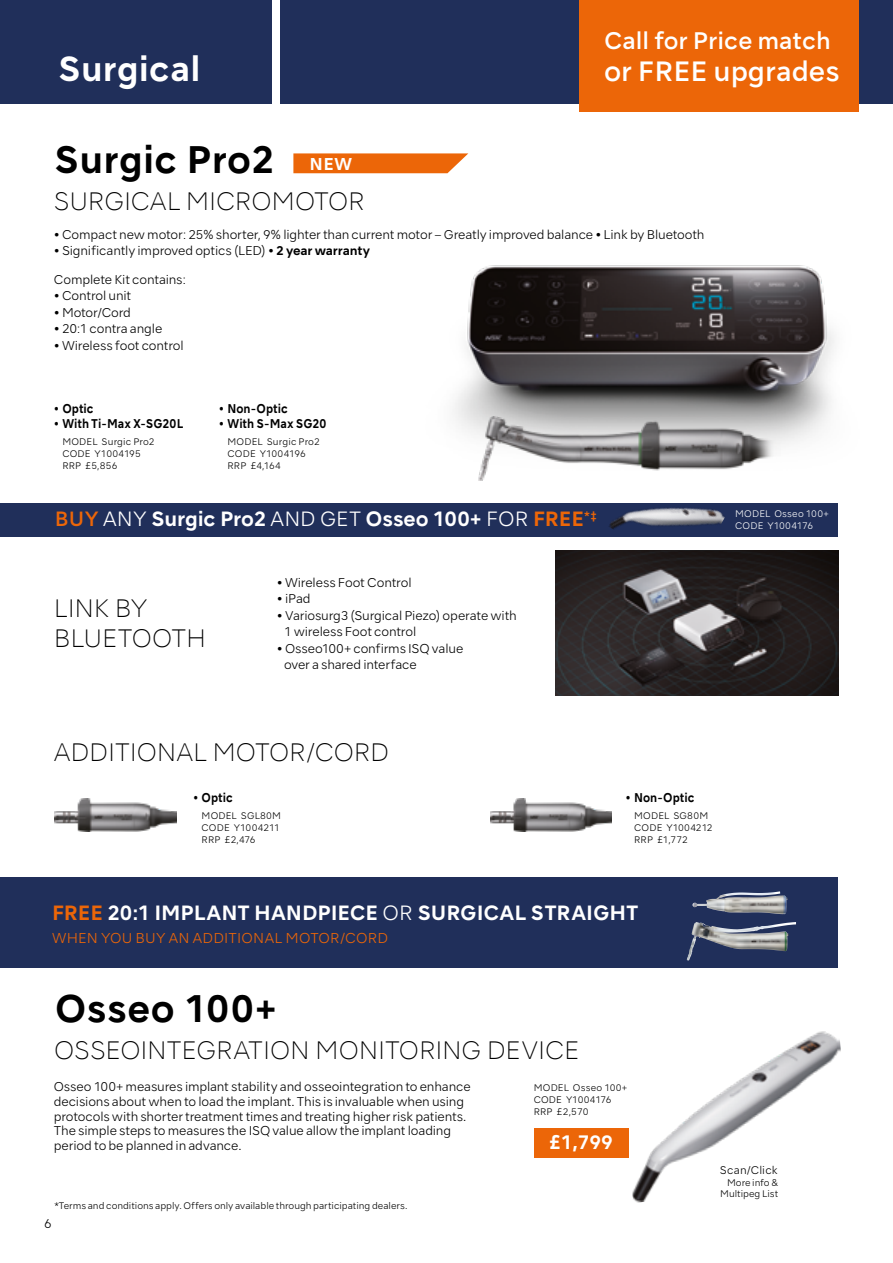
<style>
.page{position:relative;width:893px;height:1263px;background:#fff}
.page>*{position:absolute;margin:0;border:0;box-sizing:border-box;transform-origin:0 0}
.t1{font:700 36.3px "NSKTSRE";letter-spacing:.005em;color:#000}
.t2{font:700 33px "NSKTSRE";letter-spacing:.005em;color:#fff}
.t3{font:500 26.4px "NSKTSRE";color:#fff}
.t4{font:200 24px/30px "NSKTSRE";letter-spacing:-.005em;color:#000}
.t5{font:500 22.65px "NSKTSRE";color:#fff}
.t6{font:700 19.5px "NSKTSRE";letter-spacing:-.005em;color:#fff}
.t7{font:700 18.3px "NSKTSRE";color:#fff}
.t8{font:700 16.2px "NSKTSRE";color:#fff}
.t9{font:300 13.5px "NSKTSRE";letter-spacing:.015em;color:#ec6608}
.t10{font:300 12px/14.9px "NSKTSRE";letter-spacing:-.01em;color:#000}
.t11{font:700 12px "NSKTSRE";color:#000;scale:.9 1}
.t12{font:300 10.5px "NSKTSRE";letter-spacing:.015em;color:#000}
.t13{font:300 9px/12px "NSKTSRE";letter-spacing:.005em;color:#000}
.t14{font:300 9px/12px "NSKTSRE";letter-spacing:.025em;color:#fff}
.s1{font-weight:700}
.s2{font-weight:500;color:#ec6608}
.s3{font-weight:300}
.s4{color:#ec6608}
</style>
<div class="page">
<div style="left:0;top:0;width:893px;height:104px;background:#202f5a"></div>
<img style="left:490px;top:798px;width:122px;height:33px">
<div style="left:0;top:877px;width:838px;height:90px;background:#202f5a"></div>
<div style="left:534px;top:1127px;width:95px;height:30px;background:#ec6608"></div>
<img style="left:620px;top:1031px;width:221px;height:172px">
<img style="left:55px;top:798px;width:122px;height:33px">
<img style="left:556px;top:551px;width:283px;height:144px">
<div style="left:0;top:503px;width:838px;height:33px;background:#202f5a"></div>
<img style="left:608px;top:536px;width:118px;height:38px">
<img style="left:687px;top:922px;width:100px;height:38px">
<img style="left:692px;top:892px;width:94px;height:22px">
<img style="left:453px;top:265px;width:382px;height:264px">
<div style="left:272px;top:0;width:8px;height:111px;background:#fff"></div>
<svg style="left:293px;top:153px;width:175px;height:20px;background:#ed721b"></svg>
<div style="left:580px;top:0;width:279px;height:111px;background:#ec6608"></div>
<h2 class="t2" style="left:58px;top:46px;width:144px">Surgical</h2>
<h1 class="t1" style="left:54px;top:135px;width:222px">Surgic Pro2</h1>
<h3 class="t4" style="left:54px;top:186px;width:313px">SURGICAL MICROMOTOR</h3>
<h3 class="t8" style="left:310px;top:153px;width:44px">NEW</h3>
<h3 class="t5" style="left:604px;top:25px;width:228px">Call for Price match</h3>
<h3 class="t3" style="left:604px;top:53px;width:237px">or FREE upgrades</h3>
<p class="t10" style="left:54px;top:227px;width:652px">• Compact new motor: 25% shorter, 9% lighter than current motor – Greatly improved balance • Link by Bluetooth</p>
<p class="t10" style="left:54px;top:243px;width:318px">• Significantly improved optics (LED) • <span class="s1">2 year warranty</span></p>
<p class="t10" style="left:54px;top:272px;width:134px">Complete Kit contains:</p>
<p class="t10" style="left:54px;top:288px;width:79px">• Control unit</p>
<p class="t10" style="left:54px;top:305px;width:79px">• Motor/Cord</p>
<p class="t10" style="left:54px;top:321px;width:110px">• 20:1 contra angle</p>
<p class="t10" style="left:54px;top:338px;width:131px">• Wireless foot control</p>
<p class="t11" style="left:54px;top:400px;width:46px">• Optic</p>
<p class="t11" style="left:54px;top:415px;width:145px">• With Ti-Max X-SG20L</p>
<p class="t13" style="left:62px;top:435px;width:94px">MODEL Surgic Pro2<br>CODE Y1004195<br>RRP £5,856</p>
<p class="t11" style="left:219px;top:401px;width:78px">• Non-Optic</p>
<p class="t11" style="left:219px;top:416px;width:121px">• With S-Max SG20</p>
<p class="t13" style="left:227px;top:436px;width:94px">MODEL Surgic Pro2<br>CODE Y1004196<br>RRP £4,164</p>
<h3 class="t6" style="left:55px;top:505px;width:543px"><span class="s2">BUY</span> <span class="s3">ANY</span> Surgic Pro2 <span class="s3">AND GET</span> Osseo 100+ <span class="s3">FOR</span> <span class="s4">FREE</span><sup>*‡</sup></h3>
<p class="t14" style="left:735px;top:508px;width:95px">MODEL Osseo 100+<br>CODE Y1004176</p>
<h3 class="t4" style="left:54px;top:594px;width:154px">LINK BY<br>BLUETOOTH</h3>
<p class="t10" style="left:277px;top:575px;width:136px">• Wireless Foot Control</p>
<p class="t10" style="left:277px;top:591px;width:35px">• iPad</p>
<p class="t10" style="left:284px;top:607px;width:234px;line-height:16.5px;text-indent:-7px">• Variosurg3 (Surgical Piezo) operate with<br>1 wireless Foot control</p>
<p class="t10" style="left:284px;top:640px;width:181px;line-height:16.5px;text-indent:-7px">• Osseo100+ confirms ISQ value over a shared interface</p>
<h3 class="t4" style="left:54px;top:737px;width:336px">ADDITIONAL MOTOR/CORD</h3>
<p class="t11" style="left:193px;top:789px;width:46px">• Optic</p>
<p class="t13" style="left:202px;top:809px;width:81px">MODEL SGL80M<br>CODE Y1004211<br>RRP £2,476</p>
<p class="t11" style="left:626px;top:789px;width:78px">• Non-Optic</p>
<p class="t13" style="left:634px;top:809px;width:80px">MODEL SG80M<br>CODE Y1004212<br>RRP £1,772</p>
<h3 class="t6" style="left:52px;top:900px;width:588px"><span class="s4">FREE</span> 20:1 IMPLANT HANDPIECE <span class="s3">OR</span> SURGICAL STRAIGHT</h3>
<p class="t9" style="left:52px;top:929px;width:337px">WHEN YOU BUY AN ADDITIONAL MOTOR/CORD</p>
<h1 class="t1" style="left:55px;top:983px;width:223px">Osseo 100+</h1>
<h3 class="t4" style="left:54px;top:1035px;width:527px">OSSEOINTEGRATION MONITORING DEVICE</h3>
<p class="t10" style="left:54px;top:1079px;width:418px">Osseo 100+ measures implant stability and osseointegration to enhance decisions about when to load the implant. This is invaluable when using protocols with shorter treatment times and treating higher risk patients.<br>The simple steps to measures the ISQ value allow the implant loading period to be planned in advance.</p>
<p class="t13" style="left:534px;top:1081px;width:95px">MODEL Osseo 100+<br>CODE Y1004176<br>RRP £2,570</p>
<h3 class="t7" style="left:549px;top:1129px;width:66px">£1,799</h3>
<p class="t13" style="left:55px;top:1199px;width:354px">*Terms and conditions apply. Offers only available through participating dealers.</p>
<p class="t10" style="left:44px;top:1216px;width:9px">6</p>
<p class="t12" style="left:720px;top:1162px;width:59px">Scan/Click</p>
<p class="t13" style="left:720px;top:1177px;width:59px;line-height:10.8px;text-align:right">More info &amp;<br>Multipeg List</p>
</div>
